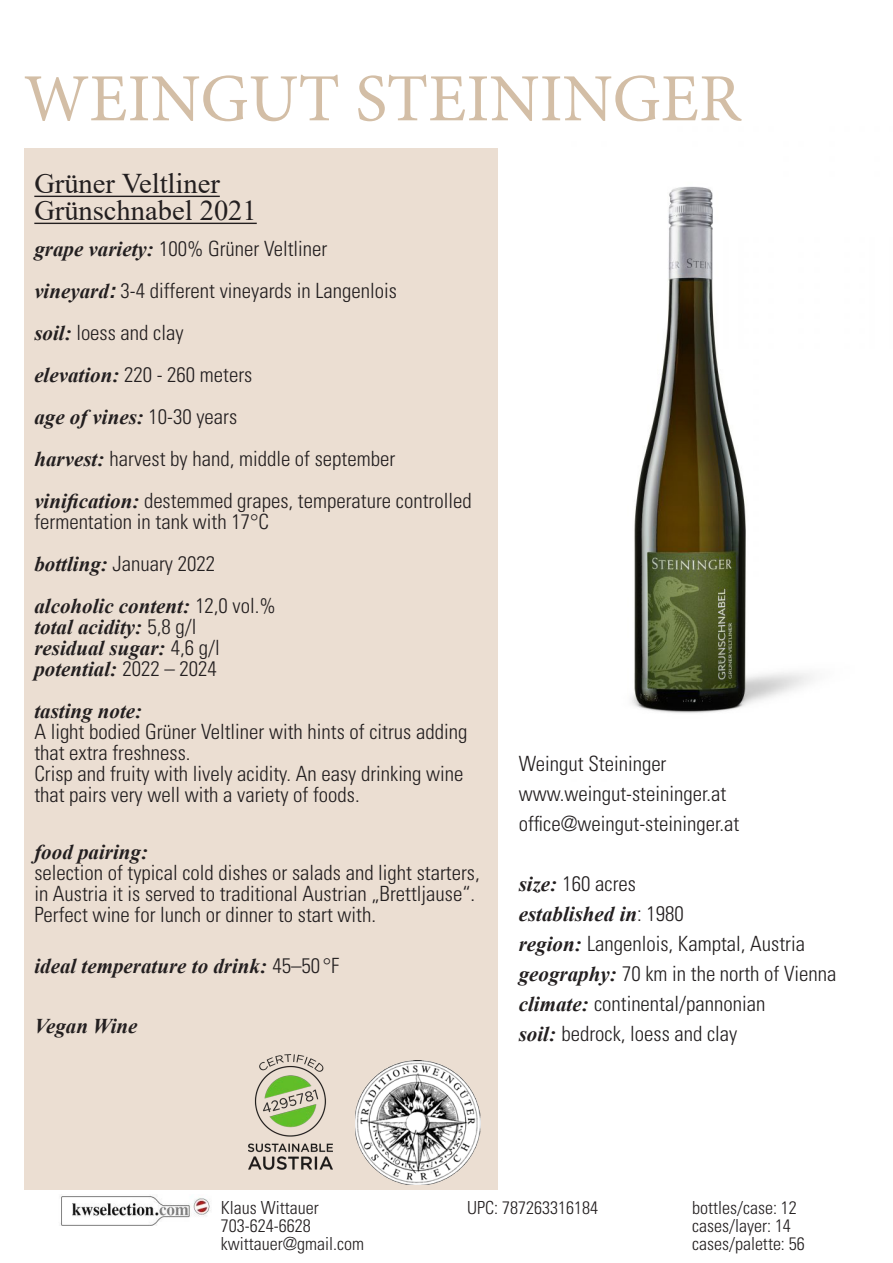
<style>
.page{position:relative;width:893px;height:1263px;background:#fff}
.page>*{position:absolute;margin:0;border:0;box-sizing:border-box;transform-origin:0 0}
.t1{font:67.5px "Minion Pro";color:#d3bea6}
.Times_New_Roman{font:28.5px "Times New Roman";color:#231f20}
.Times_New_Roman-2{font:300 condensed 21px/21px "Univers LT Std";color:#231f20}
.Times_New_Roman-3{font:italic 700 21px "Times New Roman";color:#231f20}
.Steininger_Text{font:italic 700 21px "Times New Roman";color:#231f20}
.Times_New_Roman-4{font:300 condensed 18px "Univers LT Std";color:#231f20}
.s1{font-family:"Times New Roman";font-weight:700;font-style:italic;font-stretch:normal}
.s2{font-family:"Arial";font-weight:700;font-style:italic;font-stretch:normal}
.s3{font-family:"Univers LT Std";font-weight:300;font-style:normal;font-stretch:condensed}
</style>
<div class="page">
<img style="left:497px;top:148px;width:316px;height:633px">
<div style="left:24px;top:148px;width:473px;height:1041px;background:#ebded2"></div>
<hr style="left:34px;top:196px;width:186px;height:1px;background:#231f20">
<hr style="left:34px;top:223px;width:223px;height:1px;background:#231f20">
<img style="left:60px;top:1196px;width:150px;height:29px">
<img style="left:249px;top:1054px;width:83px;height:115px">
<img style="left:356px;top:1060px;width:124px;height:124px">
<p class="t1" style="left:24px;top:54px;width:719px">WEINGUT STEININGER</p>
<p class="Times_New_Roman" style="left:34px;top:164px;width:187px">Grüner Veltliner</p>
<p class="Times_New_Roman" style="left:34px;top:191px;width:224px">Grünschnabel 2021</p>
<p class="Times_New_Roman-2" style="left:34px;top:238px;width:295px"><span class="s1">grape variety:</span> 100% Grüner Veltliner</p>
<p class="Times_New_Roman-2" style="left:34px;top:280px;width:364px"><span class="s1">vineyard</span><span class="s2">:</span> 3-4 different vineyards in Langenlois</p>
<p class="Times_New_Roman-2" style="left:34px;top:322px;width:151px"><span class="s1">soil:</span> loess and clay</p>
<p class="Times_New_Roman-2" style="left:34px;top:364px;width:220px"><span class="s1">elevation:</span> 220 - 260 meters</p>
<p class="Times_New_Roman-3" style="left:34px;top:403px;width:204px">age of vines: <span class="s3">10-30 years</span></p>
<p class="Times_New_Roman-2" style="left:34px;top:448px;width:362px"><span class="s1">harvest:</span> harvest by hand, middle of september</p>
<p class="Times_New_Roman-2" style="left:34px;top:490px;width:439px"><span class="s1">vinification:</span> destemmed grapes, temperature controlled fermentation in tank with 17°C</p>
<p class="Times_New_Roman-2" style="left:34px;top:553px;width:182px"><span class="s1">bottling:</span> January 2022</p>
<p class="Times_New_Roman-3" style="left:34px;top:592px;width:243px">alcoholic content: <span class="s3">12,0 vol.%</span></p>
<p class="Times_New_Roman-3" style="left:34px;top:613px;width:164px">total acidity: <span class="s3">5,8 g/l</span></p>
<p class="Times_New_Roman-3" style="left:34px;top:634px;width:187px">residual sugar: <span class="s3">4,6 g/l</span></p>
<p class="Times_New_Roman-3" style="left:34px;top:655px;width:184px">potential: <span class="s3">2022 – 2024</span></p>
<p class="Times_New_Roman-3" style="left:34px;top:697px;width:109px">tasting note:</p>
<p class="Times_New_Roman-2" style="left:34px;top:721px;width:434px">A light bodied Grüner Veltliner with hints of citrus adding that extra freshness.</p>
<p class="Times_New_Roman-2" style="left:34px;top:763px;width:431px">Crisp and fruity with lively acidity. An easy drinking wine that pairs very well with a variety of foods.</p>
<p class="Times_New_Roman-3" style="left:34px;top:838px;width:115px">food pairing:</p>
<p class="Times_New_Roman-2" style="left:34px;top:862px;width:447px">selection of typical cold dishes or salads and light starters, in Austria it is served to traditional Austrian „Brettljause“.<br>Perfect wine for lunch or dinner to start with.</p>
<p class="Times_New_Roman-3" style="left:34px;top:952px;width:306px">ideal temperature to drink: <span class="s3">45–50 °F</span></p>
<p class="Steininger_Text" style="left:34px;top:1012px;width:105px">Vegan Wine</p>
<p class="Times_New_Roman-2" style="left:519px;top:753px;width:149px">Weingut Steininger</p>
<p class="Times_New_Roman-2" style="left:519px;top:783px;width:209px">www.weingut-steininger.at</p>
<p class="Times_New_Roman-2" style="left:519px;top:813px;width:222px">office@weingut-steininger.at</p>
<p class="Times_New_Roman-2" style="left:519px;top:873px;width:119px"><span class="s1">size:</span> 160 acres</p>
<p class="Times_New_Roman-3" style="left:519px;top:899px;width:167px">established in<span class="s3">: 1980</span></p>
<p class="Times_New_Roman-2" style="left:519px;top:933px;width:288px"><span class="s1">region:</span> Langenlois, Kamptal, Austria</p>
<p class="Times_New_Roman-2" style="left:519px;top:963px;width:319px"><span class="s1">geography:</span> 70 km in the north of Vienna</p>
<p class="Times_New_Roman-2" style="left:519px;top:993px;width:248px"><span class="s1">climate:</span> continental/pannonian</p>
<p class="Times_New_Roman-2" style="left:519px;top:1023px;width:220px"><span class="s1">soil:</span> bedrock, loess and clay</p>
<p class="Times_New_Roman-4" style="left:221px;top:1197px;width:99px">Klaus Wittauer</p>
<p class="Times_New_Roman-4" style="left:221px;top:1215px;width:91px">703-624-6628</p>
<p class="Times_New_Roman-4" style="left:221px;top:1233px;width:145px">kwittauer@gmail.com</p>
<p class="Times_New_Roman-4" style="left:467px;top:1197px;width:132px">UPC: 787263316184</p>
<p class="Times_New_Roman-4" style="left:692px;top:1197px;width:106px">bottles/case: 12</p>
<p class="Times_New_Roman-4" style="left:692px;top:1215px;width:100px">cases/layer: 14</p>
<p class="Times_New_Roman-4" style="left:692px;top:1233px;width:114px">cases/palette: 56</p>
</div>
